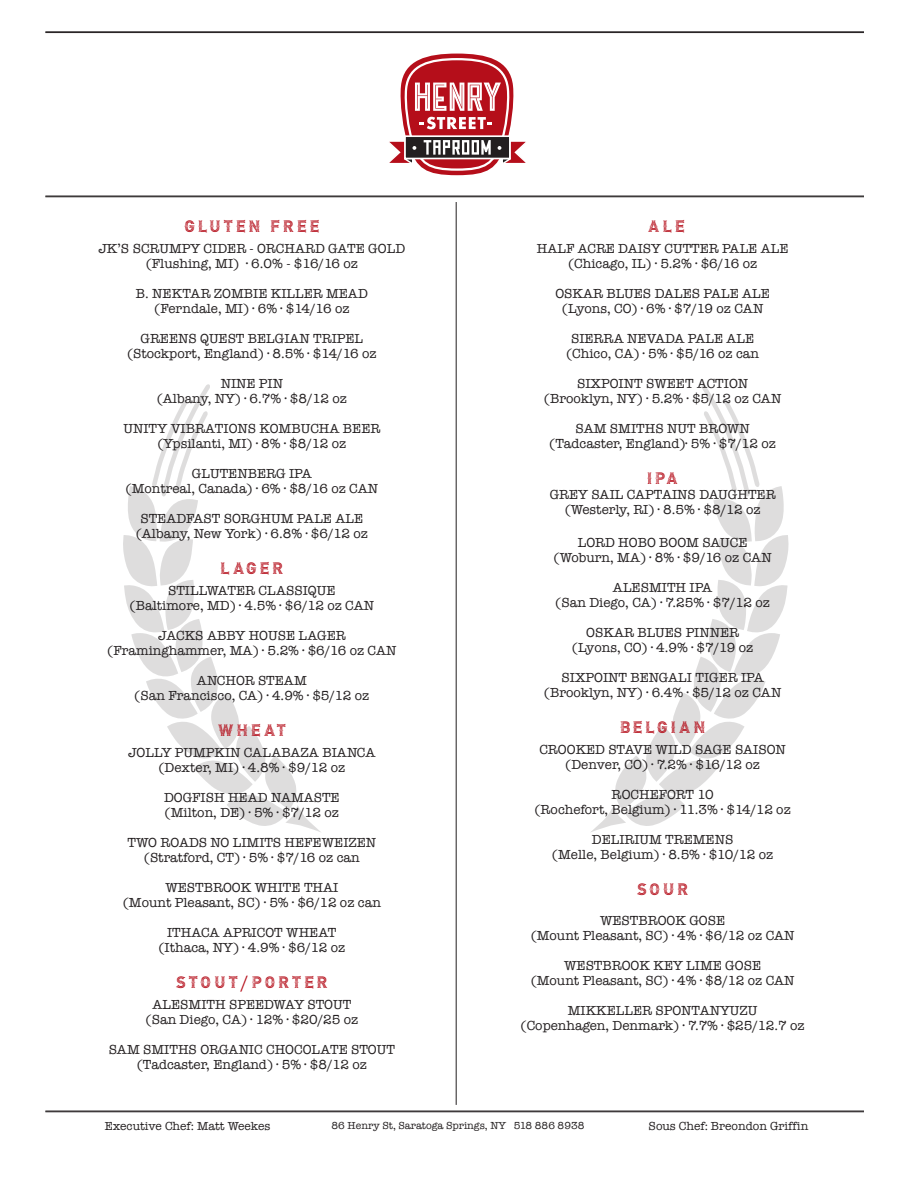
<style>
.page{position:relative;width:918px;height:1188px;background:#fff}
.page>*{position:absolute;margin:0;border:0;box-sizing:border-box;transform-origin:0 0}
.t1{font:16.5px "Biker Two";letter-spacing:.22em;color:#b50e1a}
.t2{font:13.5px/15px "American Typewriter";color:#231f20;text-align:center}
.t3{font:12px "American Typewriter";color:#231f20}
.t4{font:10.5px "American Typewriter";color:#231f20}
.s1{font-family:"American Typewriter";font-size:18px}
.s2{font-style:inherit}
</style>
<div class="page">
<svg style="left:591px;top:384px;width:198px;height:448px"></svg>
<svg style="left:123px;top:384px;width:198px;height:448px"></svg>
<svg style="left:389px;top:53px;width:137px;height:123px"></svg>
<hr style="left:45px;top:196px;width:819px;height:1px;background:#231f20">
<hr style="left:45px;top:32px;width:819px;height:1px;background:#231f20">
<hr style="left:45px;top:1111px;width:819px;height:1px;background:#231f20">
<hr style="left:45px;top:1112px;width:819px;height:1px;background:#231f20">
<hr style="left:456px;top:202px;width:1px;height:903px;background:#231f20">
<p class="t1" style="left:185px;top:219px;width:136px">GLUTEN FREE</p>
<p class="t2" style="left:99px;top:241px;width:308px">JK’S SCRUMPY CIDER - ORCHARD GATE GOLD (Flushing, MI) · 6.0% - $16/16 oz</p>
<p class="t2" style="left:136px;top:286px;width:233px">B. NEKTAR ZOMBIE KILLER MEAD (Ferndale, MI) · 6% · $14/16 oz</p>
<p class="t2" style="left:127px;top:331px;width:251px">GREENS QUEST BELGIAN TRIPEL (Stockport, England) · 8.5% · $14/16 oz</p>
<p class="t2" style="left:157px;top:376px;width:192px">NINE PIN<br>(Albany, NY) · 6.7% · $8/12 oz</p>
<p class="t2" style="left:123px;top:421px;width:258px">UNITY VIBRATIONS KOMBUCHA BEER (Ypsilanti, MI) · 8% · $8/12 oz</p>
<p class="t2" style="left:126px;top:466px;width:254px">GLUTENBERG IPA<br>(Montreal, Canada) · 6% · $8/16 oz CAN</p>
<p class="t2" style="left:136px;top:511px;width:234px">STEADFAST SORGHUM PALE ALE (Albany, New York) · 6.8% · $6/12 oz</p>
<p class="t1" style="left:221px;top:561px;width:64px">LAGER</p>
<p class="t2" style="left:130px;top:583px;width:246px">STILLWATER CLASSIQUE (Baltimore, MD) · 4.5% · $6/12 oz CAN</p>
<p class="t2" style="left:107px;top:628px;width:291px">JACKS ABBY HOUSE LAGER (Framinghammer, MA) · 5.2% · $6/16 oz CAN</p>
<p class="t2" style="left:134px;top:673px;width:237px">ANCHOR STEAM<br>(San Francisco, CA) · 4.9% · $5/12 oz</p>
<p class="t1" style="left:218px;top:723px;width:69px">WHEAT</p>
<p class="t2" style="left:128px;top:745px;width:249px">JOLLY PUMPKIN CALABAZA BIANCA (Dexter, MI) · 4.8% · $9/12 oz</p>
<p class="t2" style="left:164px;top:790px;width:177px;text-align:left">DOGFISH HEAD NAMASTE (Milton, DE) · 5% · $7/12 oz</p>
<p class="t2" style="left:127px;top:835px;width:250px">TWO ROADS NO LIMITS HEFEWEIZEN (Stratford, CT) · 5% · $7/16 oz can</p>
<p class="t2" style="left:123px;top:880px;width:260px">WESTBROOK WHITE THAI<br>(Mount Pleasant, SC) · 5% · $6/12 oz can</p>
<p class="t2" style="left:159px;top:925px;width:188px">ITHACA APRICOT WHEAT (Ithaca, NY) · 4.9% · $6/12 oz</p>
<p class="t1" style="left:176px;top:975px;width:153px">STOUT<span class="s1">/</span>PORTER</p>
<p class="t2" style="left:146px;top:997px;width:214px">ALESMITH SPEEDWAY STOUT (San Diego, CA) · 12% · $20/25 oz</p>
<p class="t2" style="left:109px;top:1042px;width:288px">SAM SMITHS ORGANIC CHOCOLATE STOUT (Tadcaster, <span class="s2">E</span>ngland) · 5% · $8/12 oz</p>
<p class="t1" style="left:648px;top:219px;width:38px">ALE</p>
<p class="t2" style="left:537px;top:241px;width:253px">HALF ACRE DAISY CUTTER PALE ALE (Chicago, IL) · 5.2% · $6/16 oz</p>
<p class="t2" style="left:555px;top:286px;width:216px">OSKAR BLUES DALES PALE ALE (Lyons, CO) · 6% · $7/19 oz CAN</p>
<p class="t2" style="left:566px;top:331px;width:195px">SIERRA NEVADA PALE ALE (Chico, CA) · 5% · $5/16 oz can</p>
<p class="t2" style="left:544px;top:376px;width:239px">SIXPOINT SWEET ACTION (Brooklyn, NY) · 5.2% · $5/12 oz CAN</p>
<p class="t2" style="left:549px;top:421px;width:228px">SAM SMITHS NUT BROWN (Tadcaster, England)· 5% · $7/12 oz</p>
<p class="t1" style="left:647px;top:471px;width:32px">IPA</p>
<p class="t2" style="left:550px;top:487px;width:227px">GREY SAIL CAPTAINS DAUGHTER (Westerly, RI) · 8.5% · $8/12 oz</p>
<p class="t2" style="left:554px;top:535px;width:220px">LORD HOBO BOOM SAUCE (Woburn, MA) · 8% · $9/16 oz CAN</p>
<p class="t2" style="left:555px;top:580px;width:216px">ALESMITH IPA<br>(San Diego, CA) · 7.25% · $7/12 oz</p>
<p class="t2" style="left:572px;top:625px;width:183px">OSKAR BLUES PINNER (Lyons, CO) · 4.9% · $7/19 oz</p>
<p class="t2" style="left:544px;top:670px;width:239px">SIXPOINT BENGALI TIGER IPA (Brooklyn, NY) · 6.4% · $5/12 oz CAN</p>
<p class="t1" style="left:620px;top:720px;width:86px">BELGIAN</p>
<p class="t2" style="left:539px;top:742px;width:248px">CROOKED STAVE WILD SAGE SAISON (Denver, CO) · 7.2% · $16/12 oz</p>
<p class="t2" style="left:534px;top:787px;width:258px">ROCHEFORT 10<br>(Rochefort, Belgium) · 11.3% · $14/12 oz</p>
<p class="t2" style="left:552px;top:832px;width:223px">DELIRIUM TREMENS<br>(Melle, Belgium) · 8.5% · $10/12 oz</p>
<p class="t1" style="left:637px;top:882px;width:53px">SOUR</p>
<p class="t2" style="left:531px;top:913px;width:265px">WESTBROOK GOSE<br>(Mount Pleasant, SC) · 4% · $6/12 oz CAN</p>
<p class="t2" style="left:531px;top:958px;width:265px">WESTBROOK KEY LIME GOSE<br>(Mount Pleasant, SC) · 4% · $8/12 oz CAN</p>
<p class="t2" style="left:521px;top:1003px;width:286px">MIKKELLER SPONTANYUZU<br>(Copenhagen, Denmark) · 7.7% · $25/12.7 oz</p>
<p class="t3" style="left:105px;top:1119px;width:167px">Executive Chef: Matt Weekes</p>
<p class="t4" style="left:332px;top:1120px;width:254px">86 Henry St, Saratoga Springs, NY 518 886 8938</p>
<p class="t3" style="left:649px;top:1119px;width:161px">Sous Chef: Breondon Griffin</p>
</div>
